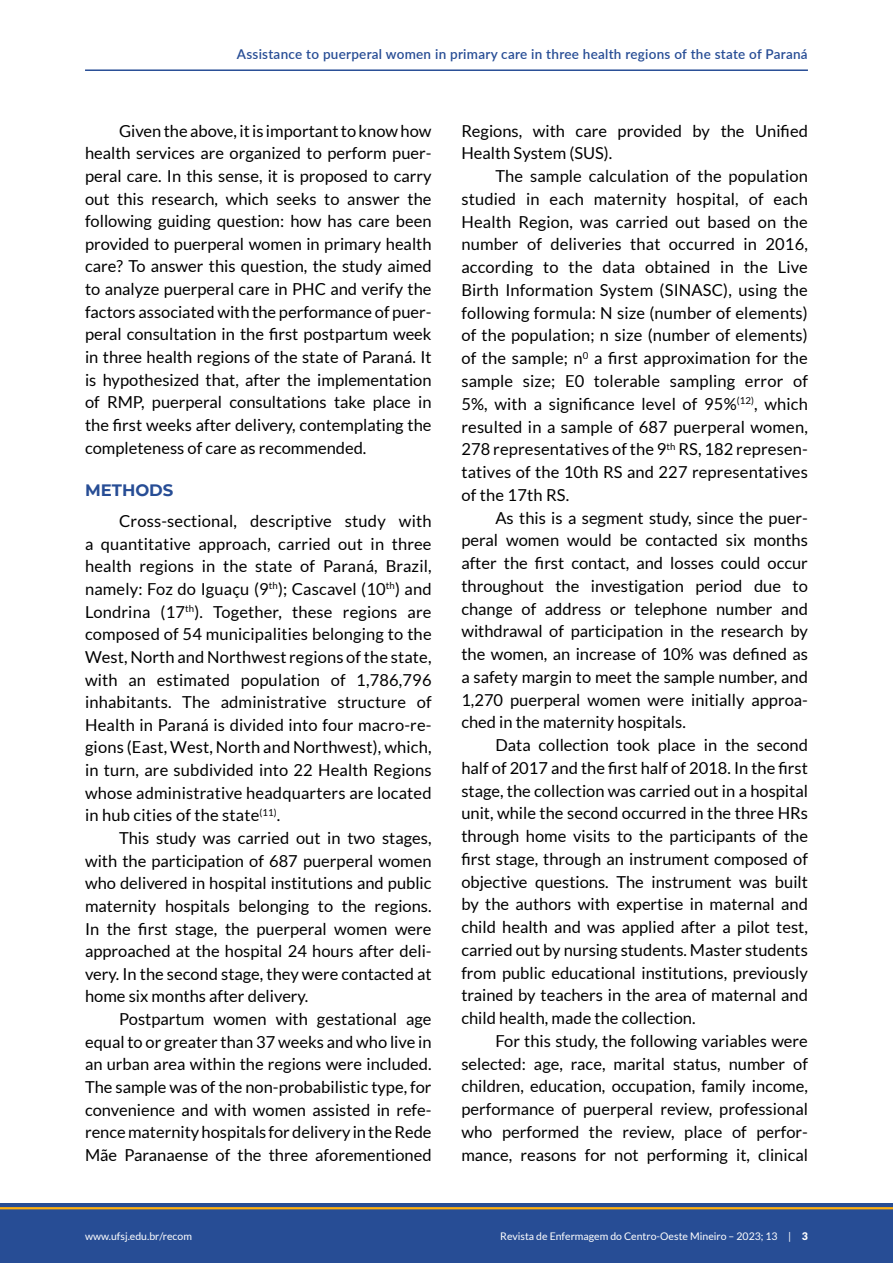
<style>
.page{position:relative;width:893px;height:1263px;background:#fff}
.page>*{position:absolute;margin:0;border:0;box-sizing:border-box;transform-origin:0 0}
.t1{font:16.5px/22.8px "Lato";color:#000;text-align:justify}
.t2{font:700 16.5px "Montserrat";color:#274d95}
.t3{font:600 13.5px "Lato";letter-spacing:.02em;color:#274d95}
.t4{font:10.5px "Lato";color:#fff}
.s1{font-weight:900}
</style>
<div class="page">
<div style="left:0;top:1203px;width:893px;height:60px;background:#274d95"></div>
<hr style="left:0;top:1207px;width:893px;height:2px;background:#ffb011">
<hr style="left:85px;top:69px;width:723px;height:2px;background:#274d95">
<p class="t3" style="left:237px;top:44px;width:572px">Assistance to puerperal women in primary care in three health regions of the state of Paraná</p>
<p class="t1" style="left:85px;top:119px;width:348px;text-indent:34px">Given the above, it is important to know how health services are organized to perform puer&shy;peral care. In this sense, it is proposed to carry out this research, which seeks to answer the following guiding question: how has care been provided to puerperal women in primary health care? To answer this question, the study aimed to analyze puerperal care in PHC and verify the factors associated with the performance of puer&shy;peral consultation in the first postpartum week in three health regions of the state of Paraná. It is hypothesized that, after the implementation of RMP, puerperal consultations take place in the first weeks after delivery, contemplating the completeness of care as recommended.</p>
<p class="t2" style="left:85px;top:478px;width:90px">METHODS</p>
<p class="t1" style="left:85px;top:510px;width:348px;text-indent:34px">Cross-sectional, descriptive study with a quantitative approach, carried out in three health regions in the state of Paraná, Brazil, namely: Foz do Iguaçu (9<sup>th</sup>); Cascavel (10<sup>th</sup>) and Londrina (17<sup>th</sup>). Together, these regions are composed of 54 municipalities belonging to the West, North and Northwest regions of the state, with an estimated population of 1,786,796 inhabitants. The administrative structure of Health in Paraná is divided into four macro-re&shy;gions (East, West, North and Northwest), which, in turn, are subdivided into 22 Health Regions whose administrative headquarters are located in hub cities of the state<sup>(11)</sup>.</p>
<p class="t1" style="left:85px;top:826px;width:348px;text-indent:34px">This study was carried out in two stages, with the participation of 687 puerperal women who delivered in hospital institutions and public maternity hospitals belonging to the regions.<br>In the first stage, the puerperal women were approached at the hospital 24 hours after deli&shy;very. In the second stage, they were contacted at home six months after delivery.</p>
<p class="t1" style="left:85px;top:1008px;width:348px;text-indent:34px">Postpartum women with gestational age equal to or greater than 37 weeks and who live in an urban area within the regions were included.<br>The sample was of the non-probabilistic type, for convenience and with women assisted in refe&shy;rence maternity hospitals for delivery in the Rede Mãe Paranaense of the three aforementioned</p>
<p class="t1" style="left:461px;top:119px;width:348px">Regions, with care provided by the Unified<br>Health System (SUS).</p>
<p class="t1" style="left:461px;top:165px;width:348px;text-indent:34px">The sample calculation of the population studied in each maternity hospital, of each Health Region, was carried out based on the number of deliveries that occurred in 2016, according to the data obtained in the Live Birth Information System (SINASC), using the following formula: N size (number of elements) of the population; n size (number of elements) of the sample; n<sup>0</sup> a first approximation for the sample size; E0 tolerable sampling error of 5%, with a significance level of 95%<sup>(12)</sup>, which resulted in a sample of 687 puerperal women, 278 representatives of the 9<sup>th</sup> RS, 182 represen&shy;tatives of the 10th RS and 227 representatives of the 17th RS.</p>
<p class="t1" style="left:461px;top:506px;width:348px;text-indent:34px">As this is a segment study, since the puer&shy;peral women would be contacted six months after the first contact, and losses could occur throughout the investigation period due to change of address or telephone number and withdrawal of participation in the research by the women, an increase of 10% was defined as a safety margin to meet the sample number, and 1,270 puerperal women were initially approa&shy;ched in the maternity hospitals.</p>
<p class="t1" style="left:461px;top:734px;width:348px;text-indent:34px">Data collection took place in the second half of 2017 and the first half of 2018. In the first stage, the collection was carried out in a hospital unit, while the second occurred in the three HRs through home visits to the participants of the first stage, through an instrument composed of objective questions. The instrument was built by the authors with expertise in maternal and child health and was applied after a pilot test, carried out by nursing students. Master students from public educational institutions, previously trained by teachers in the area of maternal and child health, made the collection.</p>
<p class="t1" style="left:461px;top:1029px;width:348px;text-indent:34px">For this study, the following variables were selected: age, race, marital status, number of children, education, occupation, family income, performance of puerperal review, professional who performed the review, place of perfor&shy;mance, reasons for not performing it, clinical</p>
<p class="t4" style="left:85px;top:1230px;width:108px">www.ufsj.edu.br/recom</p>
<p class="t4" style="left:500px;top:1230px;width:309px">Revista de Enfermagem do Centro-Oeste Mineiro – 2023; 13 | <span class="s1">3</span></p>
</div>
